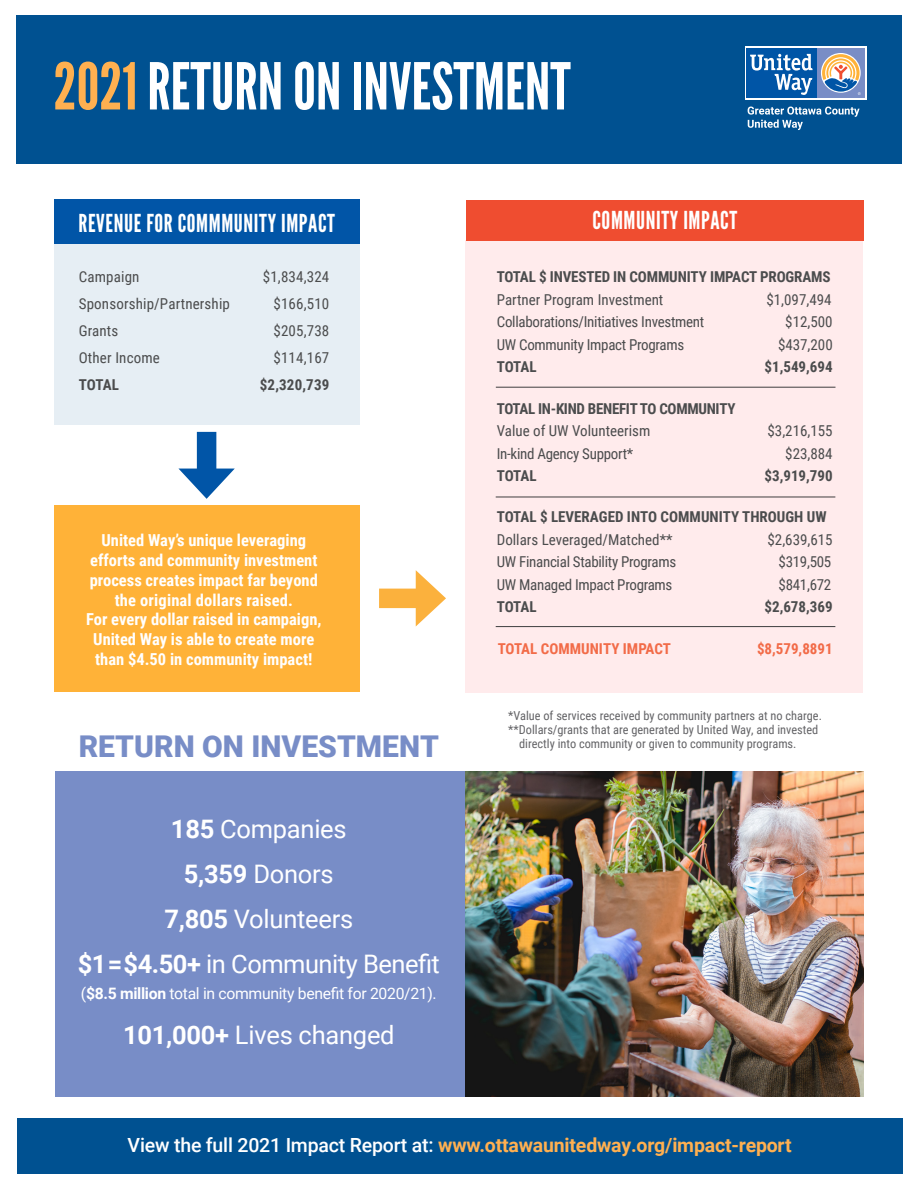
<style>
.page{position:relative;width:918px;height:1188px;background:#fff}
.page>*{position:absolute;margin:0;border:0;box-sizing:border-box;transform-origin:0 0}
.t1{font:64.5px "League Gothic";color:#fff}
.t2{font:900 30px "Roboto";color:#788dc7}
.t3{font:25.5px "Roboto";letter-spacing:-.01em;color:#fff}
.t4{font:24.75px "League Gothic";letter-spacing:.025em;color:#fff}
.t5{font:700 19.5px "Roboto";letter-spacing:-.01em;color:#ffb050}
.t6{font:700 16.5px/19.8px "Roboto Condensed";color:#fff;text-align:center}
.t7{font:15.75px "Roboto";letter-spacing:-.02em;color:#fff}
.t8{font:15px "Roboto Condensed";color:#4b4c4d}
.t9{font:700 15px "Roboto Condensed";letter-spacing:-.01em;color:#4b4c4d}
.t10{font:15px "Roboto Condensed";letter-spacing:-.02em;color:#4b4c4d}
.t11{font:700 15px "Roboto Condensed";color:#f26b48}
.t12{font:12.3px/14px "Roboto Condensed";color:#636366}
.s1{color:#ffb050}
.s2{font-weight:700}
.s3{font-weight:500;color:#fff}
</style>
<div class="page">
<div style="left:465px;top:240px;width:398px;height:452px;background:#ffebec"></div>
<div style="left:54px;top:238px;width:306px;height:186px;background:#e6eef4"></div>
<div style="left:16px;top:16px;width:885px;height:148px;background:#005191"></div>
<div style="left:55px;top:771px;width:410px;height:325px;background:#788dc7"></div>
<div style="left:466px;top:200px;width:397px;height:41px;background:#ef4d30"></div>
<div style="left:54px;top:200px;width:306px;height:44px;background:#0155a7"></div>
<img style="left:465px;top:771px;width:399px;height:325px">
<div style="left:745px;top:47px;width:122px;height:53px;background:linear-gradient(to bottom,#fff,#fff)"></div>
<div style="left:817px;top:48px;width:48px;height:50px;background:#798dc6"></div>
<div style="left:747px;top:48px;width:70px;height:50px;background:#0055a6"></div>
<svg style="left:821px;top:53px;width:40px;height:40px"></svg>
<svg style="left:750px;top:54px;width:63px;height:41px"></svg>
<svg style="left:822px;top:54px;width:39px;height:41px"></svg>
<svg style="left:748px;top:107px;width:112px;height:23px"></svg>
<div style="left:17px;top:1118px;width:886px;height:56px;background:#005191"></div>
<div style="left:54px;top:505px;width:306px;height:187px;background:#ffb238"></div>
<div style="left:197px;top:432px;width:19px;height:48px;background:#0155a7"></div>
<svg style="left:179px;top:469px;width:56px;height:30px"></svg>
<div style="left:379px;top:589px;width:48px;height:19px;background:#fbb13d"></div>
<svg style="left:416px;top:570px;width:30px;height:56px"></svg>
<hr style="left:496px;top:387px;width:340px;height:1px;background:#3e3e3f">
<hr style="left:496px;top:497px;width:339px;height:1px;background:#3e3e3f">
<hr style="left:496px;top:626px;width:339px;height:1px;background:#3e3e3f">
<p class="t1" style="left:54px;top:48px;width:519px"><span class="s1">2021</span> RETURN ON INVESTMENT</p>
<p class="t4" style="left:79px;top:208px;width:258px">REVENUE FOR COMMMUNITY IMPACT</p>
<p class="t4" style="left:592px;top:206px;width:146px">COMMUNITY IMPACT</p>
<p class="t8" style="left:79px;top:266px;width:62px">Campaign</p>
<p class="t8" style="left:263px;top:266px;width:68px">$1,834,324</p>
<p class="t8" style="left:79px;top:293px;width:153px">Sponsorship/Partnership</p>
<p class="t8" style="left:274px;top:293px;width:57px">$166,510</p>
<p class="t8" style="left:79px;top:320px;width:41px">Grants</p>
<p class="t8" style="left:274px;top:320px;width:57px">$205,738</p>
<p class="t8" style="left:79px;top:347px;width:83px">Other Income</p>
<p class="t8" style="left:274px;top:347px;width:57px">$114,167</p>
<p class="t9" style="left:79px;top:374px;width:42px">TOTAL</p>
<p class="t9" style="left:260px;top:374px;width:71px">$2,320,739</p>
<p class="t9" style="left:497px;top:267px;width:335px">TOTAL $ INVESTED IN COMMUNITY IMPACT PROGRAMS</p>
<p class="t8" style="left:497px;top:289px;width:168px">Partner Program Investment</p>
<p class="t8" style="left:766px;top:289px;width:67px">$1,097,494</p>
<p class="t10" style="left:497px;top:312px;width:209px">Collaborations/Initiatives Investment</p>
<p class="t8" style="left:785px;top:312px;width:49px">$12,500</p>
<p class="t10" style="left:497px;top:334px;width:189px">UW Community Impact Programs</p>
<p class="t8" style="left:778px;top:334px;width:56px">$437,200</p>
<p class="t9" style="left:497px;top:357px;width:41px">TOTAL</p>
<p class="t9" style="left:765px;top:357px;width:70px">$1,549,694</p>
<p class="t9" style="left:497px;top:398px;width:240px">TOTAL IN-KIND BENEFIT TO COMMUNITY</p>
<p class="t8" style="left:497px;top:420px;width:155px">Value of UW Volunteerism</p>
<p class="t8" style="left:768px;top:420px;width:67px">$3,216,155</p>
<p class="t10" style="left:497px;top:443px;width:138px">In-kind Agency Support*</p>
<p class="t8" style="left:785px;top:443px;width:49px">$23,884</p>
<p class="t9" style="left:497px;top:465px;width:41px">TOTAL</p>
<p class="t9" style="left:765px;top:465px;width:70px">$3,919,790</p>
<p class="t9" style="left:497px;top:506px;width:331px">TOTAL $ LEVERAGED INTO COMMUNITY THROUGH UW</p>
<p class="t8" style="left:497px;top:529px;width:177px">Dollars Leveraged/Matched**</p>
<p class="t8" style="left:768px;top:529px;width:67px">$2,639,615</p>
<p class="t10" style="left:497px;top:551px;width:181px">UW Financial Stability Programs</p>
<p class="t8" style="left:779px;top:551px;width:54px">$319,505</p>
<p class="t10" style="left:497px;top:574px;width:177px">UW Managed Impact Programs</p>
<p class="t8" style="left:779px;top:574px;width:54px">$841,672</p>
<p class="t9" style="left:497px;top:596px;width:41px">TOTAL</p>
<p class="t9" style="left:764px;top:596px;width:70px">$2,678,369</p>
<p class="t11" style="left:498px;top:638px;width:175px">TOTAL COMMUNITY IMPACT</p>
<p class="t11" style="left:757px;top:638px;width:77px">$8,579,8891</p>
<p class="t6" style="left:86px;top:530px;width:237px">United Way’s unique leveraging efforts and community investment process creates impact far beyond the original dollars raised.<br>For every dollar raised in campaign,<br>United Way is able to create more than $4.50 in community impact!</p>
<p class="t2" style="left:79px;top:726px;width:362px">RETURN ON INVESTMENT</p>
<p class="t3" style="left:171px;top:811px;width:177px"><span class="s2">185</span> Companies</p>
<p class="t3" style="left:184px;top:856px;width:151px"><span class="s2">5,359</span> Donors</p>
<p class="t3" style="left:164px;top:901px;width:190px"><span class="s2">7,805</span> Volunteers</p>
<p class="t3" style="left:78px;top:946px;width:364px"><span class="s2">$1=$4.50+</span> in Community Benefit</p>
<p class="t7" style="left:81px;top:982px;width:357px">(<span class="s2">$8.5 million</span> total in community benefit for 2020/21).</p>
<p class="t3" style="left:123px;top:1017px;width:273px"><span class="s2">101,000+</span> Lives changed</p>
<p class="t12" style="left:508px;top:708px;width:315px">*Value of services received by community partners at no charge.</p>
<p class="t12" style="left:519px;top:722px;width:301px;text-indent:-11px">**Dollars/grants that are generated by United Way, and invested directly into community or given to community programs.</p>
<p class="t5" style="left:128px;top:1132px;width:665px"><span class="s3">View the full 2021 Impact Report at:</span> www.ottawaunitedway.org/impact-report</p>
</div>
